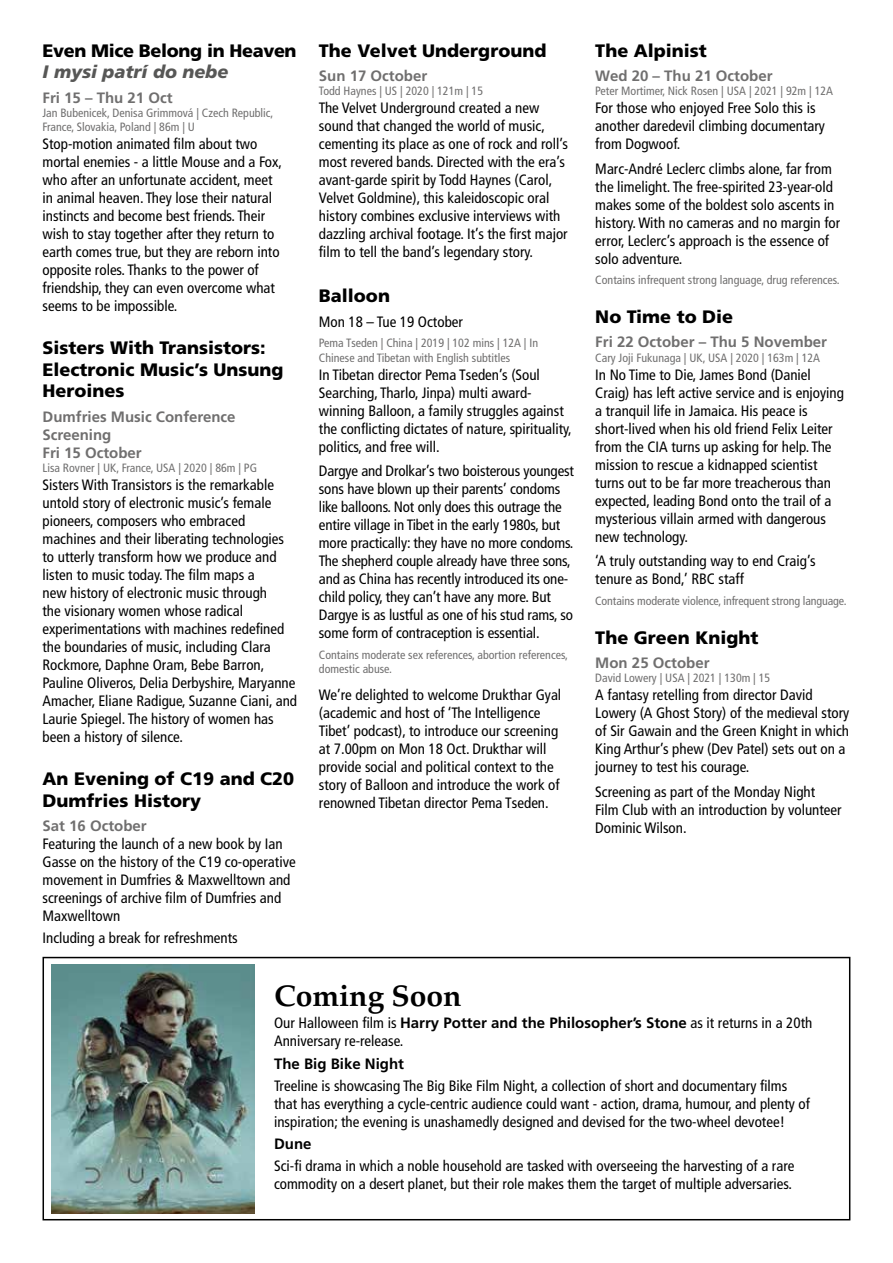
<style>
.page{position:relative;width:893px;height:1263px;background:#fff}
.page>*{position:absolute;margin:0;border:0;box-sizing:border-box;transform-origin:0 0}
.t1{font:700 30px "Palatino";color:#000}
.t2{font:900 18px/21.6px "Frutiger";color:#000}
.t3{font:900 18px "Frutiger";letter-spacing:-.02em;color:#000}
.t4{font:italic 900 18px "Frutiger";color:#575756}
.t5{font:condensed 15px/18px "Frutiger";color:#000}
.t6{font:700 15px/18px "Frutiger";color:#706f6f}
.t7{font:700 15px "Frutiger";color:#000}
.t8{font:condensed 12px/14.4px "Frutiger";color:#706f6f}
.s1{font-weight:700;font-stretch:normal}
</style>
<div class="page">
<div style="left:43px;top:957px;width:807px;height:263px;border:2px solid #000"></div>
<img style="left:51px;top:964px;width:204px;height:249px">
<p class="t3" style="left:43px;top:39px;width:256px">Even Mice Belong in Heaven</p>
<p class="t4" style="left:43px;top:61px;width:188px">I mysi patrí do nebe</p>
<p class="t6" style="left:43px;top:88px;width:132px">Fri 15 – Thu 21 Oct</p>
<p class="t8" style="left:43px;top:106px;width:232px">Jan Bubenicek, Denisa Grimmová | Czech Republic,<br>France, Slovakia, Poland | 86m | U</p>
<p class="t5" style="left:43px;top:135px;width:241px">Stop-motion animated film about two mortal enemies - a little Mouse and a Fox, who after an unfortunate accident, meet in animal heaven. They lose their natural instincts and become best friends. Their wish to stay together after they return to earth comes true, but they are reborn into opposite roles. Thanks to the power of friendship, they can even overcome what seems to be impossible.</p>
<p class="t2" style="left:43px;top:337px;width:243px">Sisters With Transistors:<br>Electronic Music’s Unsung<br>Heroines</p>
<p class="t6" style="left:43px;top:407px;width:195px">Dumfries Music Conference<br>Screening<br>Fri 15 October</p>
<p class="t8" style="left:43px;top:461px;width:216px">Lisa Rovner | UK, France, USA | 2020 | 86m | PG</p>
<p class="t5" style="left:43px;top:476px;width:256px">Sisters With Transistors is the remarkable untold story of electronic music’s female pioneers, composers who embraced machines and their liberating technologies to utterly transform how we produce and listen to music today. The film maps a<br>new history of electronic music through<br>the visionary women whose radical experimentations with machines redefined the boundaries of music, including Clara Rockmore, Daphne Oram, Bebe Barron, Pauline Oliveros, Delia Derbyshire, Maryanne Amacher, Eliane Radigue, Suzanne Ciani, and Laurie Spiegel. The history of women has been a history of silence.</p>
<p class="t2" style="left:43px;top:768px;width:253px">An Evening of C19 and C20<br>Dumfries History</p>
<p class="t6" style="left:43px;top:817px;width:106px">Sat 16 October</p>
<p class="t5" style="left:43px;top:835px;width:255px">Featuring the launch of a new book by Ian Gasse on the history of the C19 co-operative movement in Dumfries &amp; Maxwelltown and screenings of archive film of Dumfries and Maxwelltown</p>
<p class="t5" style="left:43px;top:929px;width:197px">Including a break for refreshments</p>
<p class="t2" style="left:319px;top:39px;width:229px">The Velvet Underground</p>
<p class="t6" style="left:319px;top:67px;width:110px">Sun 17 October</p>
<p class="t8" style="left:319px;top:84px;width:166px">Todd Haynes | US | 2020 | 121m | 15</p>
<p class="t5" style="left:319px;top:99px;width:251px">The Velvet Underground created a new sound that changed the world of music, cementing its place as one of rock and roll’s most revered bands. Directed with the era’s avant-garde spirit by Todd Haynes (Carol, Velvet Goldmine), this kaleidoscopic oral history combines exclusive interviews with dazzling archival footage. It’s the first major film to tell the band’s legendary story.</p>
<p class="t2" style="left:319px;top:285px;width:73px">Balloon</p>
<p class="t5" style="left:319px;top:313px;width:146px">Mon 18 – Tue 19 October</p>
<p class="t8" style="left:319px;top:336px;width:221px">Pema Tseden | China | 2019 | 102 mins | 12A | In<br>Chinese and Tibetan with English subtitles</p>
<p class="t5" style="left:319px;top:366px;width:254px">In Tibetan director Pema Tseden’s (Soul Searching, Tharlo, Jinpa) multi award&shy;winning Balloon, a family struggles against the conflicting dictates of nature, spirituality, politics, and free will.</p>
<p class="t5" style="left:319px;top:462px;width:257px">Dargye and Drolkar’s two boisterous youngest sons have blown up their parents’ condoms like balloons. Not only does this outrage the entire village in Tibet in the early 1980s, but more practically: they have no more condoms.<br>The shepherd couple already have three sons, and as China has recently introduced its one&shy;child policy, they can’t have any more. But Dargye is as lustful as one of his stud rams, so some form of contraception is essential.</p>
<p class="t8" style="left:319px;top:648px;width:250px">Contains moderate sex references, abortion references, domestic abuse.</p>
<p class="t5" style="left:319px;top:686px;width:244px">We’re delighted to welcome Drukthar Gyal (academic and host of ‘The Intelligence Tibet’ podcast), to introduce our screening at 7.00pm on Mon 18 Oct. Drukthar will provide social and political context to the story of Balloon and introduce the work of renowned Tibetan director Pema Tseden.</p>
<p class="t2" style="left:595px;top:39px;width:113px">The Alpinist</p>
<p class="t6" style="left:595px;top:67px;width:179px">Wed 20 – Thu 21 October</p>
<p class="t8" style="left:595px;top:84px;width:239px">Peter Mortimer, Nick Rosen | USA | 2021 | 92m | 12A</p>
<p class="t5" style="left:595px;top:99px;width:231px">For those who enjoyed Free Solo this is another daredevil climbing documentary from Dogwoof.</p>
<p class="t5" style="left:595px;top:160px;width:246px">Marc-André Leclerc climbs alone, far from the limelight. The free-spirited 23-year-old makes some of the boldest solo ascents in history. With no cameras and no margin for error, Leclerc’s approach is the essence of solo adventure.</p>
<p class="t8" style="left:595px;top:273px;width:246px">Contains infrequent strong language, drug references.</p>
<p class="t2" style="left:595px;top:306px;width:139px">No Time to Die</p>
<p class="t6" style="left:595px;top:333px;width:233px">Fri 22 October – Thu 5 November</p>
<p class="t8" style="left:595px;top:351px;width:226px">Cary Joji Fukunaga | UK, USA | 2020 | 163m | 12A</p>
<p class="t5" style="left:595px;top:366px;width:250px">In No Time to Die, James Bond (Daniel Craig) has left active service and is enjoying a tranquil life in Jamaica. His peace is short-lived when his old friend Felix Leiter from the CIA turns up asking for help. The mission to rescue a kidnapped scientist turns out to be far more treacherous than expected, leading Bond onto the trail of a mysterious villain armed with dangerous new technology.</p>
<p class="t5" style="left:595px;top:552px;width:222px">‘A truly outstanding way to end Craig’s tenure as Bond,’ RBC staff</p>
<p class="t8" style="left:595px;top:594px;width:253px">Contains moderate violence, infrequent strong language.</p>
<p class="t2" style="left:595px;top:626px;width:165px">The Green Knight</p>
<p class="t6" style="left:595px;top:654px;width:116px">Mon 25 October</p>
<p class="t8" style="left:595px;top:671px;width:177px">David Lowery | USA | 2021 | 130m | 15</p>
<p class="t5" style="left:595px;top:686px;width:256px">A fantasy retelling from director David Lowery (A Ghost Story) of the medieval story of Sir Gawain and the Green Knight in which King Arthur’s phew (Dev Patel) sets out on a journey to test his courage.</p>
<p class="t5" style="left:595px;top:783px;width:248px">Screening as part of the Monday Night<br>Film Club with an introduction by volunteer<br>Dominic Wilson.</p>
<h1 class="t1" style="left:274px;top:970px;width:189px">Coming Soon</h1>
<p class="t5" style="left:274px;top:1014px;width:540px">Our Halloween film is <span class="s1">Harry Potter and the Philosopher’s Stone</span> as it returns in a 20th<br>Anniversary re-release.</p>
<p class="t7" style="left:274px;top:1054px;width:132px">The Big Bike Night</p>
<p class="t5" style="left:274px;top:1077px;width:537px">Treeline is showcasing The Big Bike Film Night, a collection of short and documentary films that has everything a cycle-centric audience could want - action, drama, humour, and plenty of inspiration; the evening is unashamedly designed and devised for the two-wheel devotee!</p>
<p class="t7" style="left:274px;top:1135px;width:39px">Dune</p>
<p class="t5" style="left:274px;top:1157px;width:522px">Sci-fi drama in which a noble household are tasked with overseeing the harvesting of a rare commodity on a desert planet, but their role makes them the target of multiple adversaries.</p>
</div>
